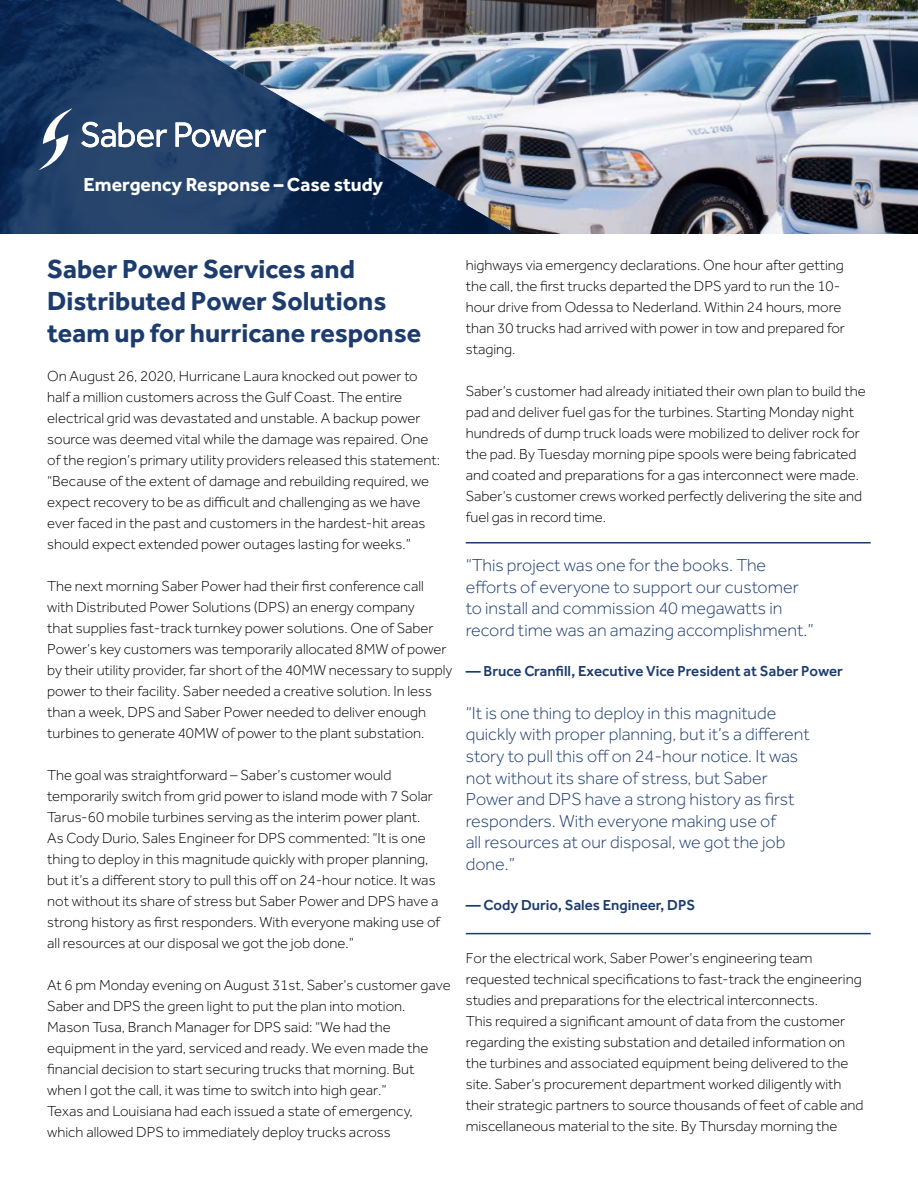
<style>
.page{position:relative;width:918px;height:1188px;background:#fff}
.page>*{position:absolute;margin:0;border:0;box-sizing:border-box;transform-origin:0 0}
.t1{font:700 27px/32.4px "Effra";color:#1c3c6e}
.t2{font:700 19.5px "Effra";color:#fff}
.t3{font:300 18px/21.6px "Effra";color:#1c3c6e}
.t4{font:300 15px/21px "Effra";color:#000}
.t5{font:500 15px "Effra";color:#1c3c6e}
</style>
<div class="page">
<img style="left:572px;top:0;width:346px;height:234px">
<img style="left:0;top:0;width:572px;height:234px">
<svg style="left:23px;top:100px;width:144px;height:78px;background:#3b5679"></svg>
<svg style="left:176px;top:122px;width:90px;height:25px"></svg>
<hr style="left:466px;top:542px;width:405px;height:2px;background:#1c3c6e">
<hr style="left:466px;top:933px;width:405px;height:1px;background:#1c3c6e">
<h2 class="t2" style="left:84px;top:172px;width:301px">Emergency Response – Case study</h2>
<h1 class="t1" style="left:47px;top:252px;width:376px">Saber Power Services and<br>Distributed Power Solutions team up for hurricane response</h1>
<p class="t4" style="left:47px;top:365px;width:394px">On August 26, 2020, Hurricane Laura knocked out power to half a million customers across the Gulf Coast. The entire electrical grid was devastated and unstable. A backup power source was deemed vital while the damage was repaired. One of the region’s primary utility providers released this statement: “Because of the extent of damage and rebuilding required, we expect recovery to be as difficult and challenging as we have ever faced in the past and customers in the hardest-hit areas should expect extended power outages lasting for weeks.”</p>
<p class="t4" style="left:47px;top:575px;width:407px">The next morning Saber Power had their first conference call with Distributed Power Solutions (DPS) an energy company<br>that supplies fast-track turnkey power solutions. One of Saber Power’s key customers was temporarily allocated 8MW of power by their utility provider, far short of the 40MW necessary to supply power to their facility. Saber needed a creative solution. In less than a week, DPS and Saber Power needed to deliver enough turbines to generate 40MW of power to the plant substation.</p>
<p class="t4" style="left:47px;top:764px;width:394px">The goal was straightforward – Saber’s customer would temporarily switch from grid power to island mode with 7 Solar Tarus-60 mobile turbines serving as the interim power plant.<br>As Cody Durio, Sales Engineer for DPS commented: “It is one thing to deploy in this magnitude quickly with proper planning, but it’s a different story to pull this off on 24-hour notice. It was not without its share of stress but Saber Power and DPS have a strong history as first responders. With everyone making use of all resources at our disposal we got the job done.”</p>
<p class="t4" style="left:47px;top:974px;width:405px">At 6 pm Monday evening on August 31st, Saber’s customer gave Saber and DPS the green light to put the plan into motion.<br>Mason Tusa, Branch Manager for DPS said: “We had the equipment in the yard, serviced and ready. We even made the financial decision to start securing trucks that morning. But when I got the call, it was time to switch into high gear.”<br>Texas and Louisiana had each issued a state of emergency, which allowed DPS to immediately deploy trucks across</p>
<p class="t4" style="left:466px;top:254px;width:381px">highways via emergency declarations. One hour after getting the call, the first trucks departed the DPS yard to run the 10- hour drive from Odessa to Nederland. Within 24 hours, more than 30 trucks had arrived with power in tow and prepared for staging.</p>
<p class="t4" style="left:466px;top:380px;width:402px">Saber’s customer had already initiated their own plan to build the pad and deliver fuel gas for the turbines. Starting Monday night hundreds of dump truck loads were mobilized to deliver rock for the pad. By Tuesday morning pipe spools were being fabricated and coated and preparations for a gas interconnect were made.<br>Saber’s customer crews worked perfectly delivering the site and fuel gas in record time.</p>
<p class="t3" style="left:466px;top:554px;width:349px">“This project was one for the books. The efforts of everyone to support our customer to install and commission 40 megawatts in record time was an amazing accomplishment.”</p>
<p class="t5" style="left:466px;top:662px;width:379px">— Bruce Cranfill, Executive Vice President at Saber Power</p>
<p class="t3" style="left:466px;top:702px;width:346px">“It is one thing to deploy in this magnitude quickly with proper planning, but it’s a different story to pull this off on 24-hour notice. It was not without its share of stress, but Saber Power and DPS have a strong history as first responders. With everyone making use of<br>all resources at our disposal, we got the job done.”</p>
<p class="t5" style="left:466px;top:896px;width:231px">— Cody Durio, Sales Engineer, DPS</p>
<p class="t4" style="left:466px;top:947px;width:399px">For the electrical work, Saber Power’s engineering team requested technical specifications to fast-track the engineering studies and preparations for the electrical interconnects.<br>This required a significant amount of data from the customer regarding the existing substation and detailed information on the turbines and associated equipment being delivered to the site. Saber’s procurement department worked diligently with their strategic partners to source thousands of feet of cable and miscellaneous material to the site. By Thursday morning the</p>
</div>
